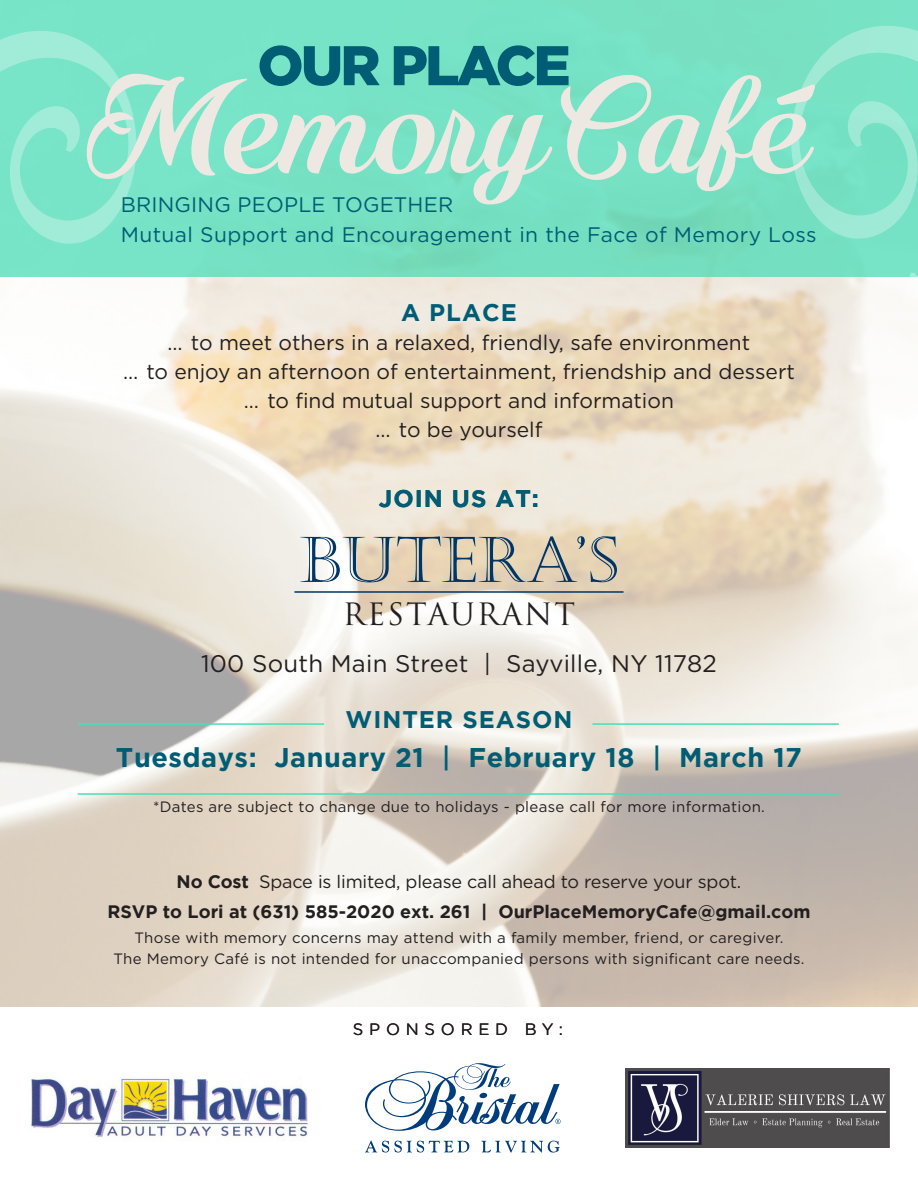
<style>
.page{position:relative;width:918px;height:1188px;background:#fff}
.page>*{position:absolute;margin:0;border:0;box-sizing:border-box;transform-origin:0 0}
.t1{font:144.3px "Quincho Script PERSONALUSE";color:#eee8e2}
.t2{font:63px "Castellar";color:#003667}
.t3{font:900 55.8px "Gotham";letter-spacing:-.05em;color:#005d74}
.t4{font:30px "Trajan Pro";letter-spacing:.06em;color:#231f20}
.t5{font:700 27px "Gotham";letter-spacing:.02em;color:#005d74}
.t6{font:24px "Gotham";letter-spacing:.01em;color:#231f20}
.t7{font:700 24px "Gotham";letter-spacing:.04em;color:#005d74}
.t8{font:21px/29.2px "Gotham";color:#231f20;text-align:center}
.t9{font:21px/30px "Gotham";letter-spacing:.02em;color:#005d74}
.t10{font:700 18px/30px "Gotham";color:#231f20;text-align:center}
.t11{font:16.5px "Gotham";letter-spacing:.35em;color:#231f20}
.t12{font:15px/21px "Gotham";letter-spacing:.02em;color:#231f20;text-align:center}
.s1{font-weight:500}
.s2{font-weight:400}
</style>
<div class="page">
<div style="left:0;top:0;width:918px;height:276px;background:#77e2c5"></div>
<svg style="left:775px;top:26px;width:143px;height:286px"></svg>
<svg style="left:0;top:31px;width:153px;height:286px"></svg>
<hr style="left:592px;top:723px;width:247px;height:2px;background:#4cddb8">
<hr style="left:78px;top:793px;width:762px;height:2px;background:#4cddb8">
<hr style="left:78px;top:723px;width:246px;height:2px;background:#4cddb8">
<hr style="left:294px;top:591px;width:330px;height:2px;background:#003667">
<svg style="left:365px;top:1141px;width:104px;height:12px"></svg>
<svg style="left:481px;top:1141px;width:79px;height:12px"></svg>
<svg style="left:365px;top:1063px;width:196px;height:68px"></svg>
<img style="left:31px;top:1078px;width:277px;height:62px">
<img style="left:625px;top:1068px;width:265px;height:80px">
<h3 class="t3" style="left:257px;top:33px;width:315px">OUR PLACE</h3>
<h1 class="t1" style="left:86px;top:44px;width:725px">MemoryCafé</h1>
<h3 class="t9" style="left:121px;top:189px;width:697px">BRINGING PEOPLE TOGETHER<br>Mutual Support and Encouragement in the Face of Memory Loss</h3>
<h3 class="t7" style="left:401px;top:299px;width:117px">A PLACE</h3>
<h3 class="t8" style="left:123px;top:327px;width:673px">… to meet others in a relaxed, friendly, safe environment<br>… to enjoy an afternoon of entertainment, friendship and dessert … to find mutual support and information<br>… to be yourself</h3>
<p class="t7" style="left:379px;top:485px;width:162px">JOIN US AT:</p>
<p class="t2" style="left:299px;top:524px;width:321px">BUTERA’S</p>
<p class="t4" style="left:343px;top:596px;width:234px">RESTAURANT</p>
<p class="t6" style="left:201px;top:648px;width:517px">100 South Main Street | Sayville, NY 11782</p>
<p class="t7" style="left:346px;top:706px;width:228px">WINTER SEASON</p>
<p class="t5" style="left:116px;top:742px;width:688px">Tuesdays: January 21 <span class="s1">|</span> February 18 <span class="s1">|</span> March 17</p>
<p class="t12" style="left:153px;top:796px;width:613px">*Dates are subject to change due to holidays - please call for more information.</p>
<p class="t10" style="left:107px;top:866px;width:705px">No Cost <span class="s2">Space is limited, please call ahead to reserve your spot.<br></span>RSVP to Lori at (631) 585-2020 ext. 261 | OurPlaceMemoryCafe@gmail.com</p>
<p class="t12" style="left:114px;top:927px;width:692px">Those with memory concerns may attend with a family member, friend, or caregiver.<br>The Memory Café is not intended for unaccompanied persons with significant care needs.</p>
<p class="t11" style="left:353px;top:1018px;width:212px">SPONSORED BY:</p>
</div>
